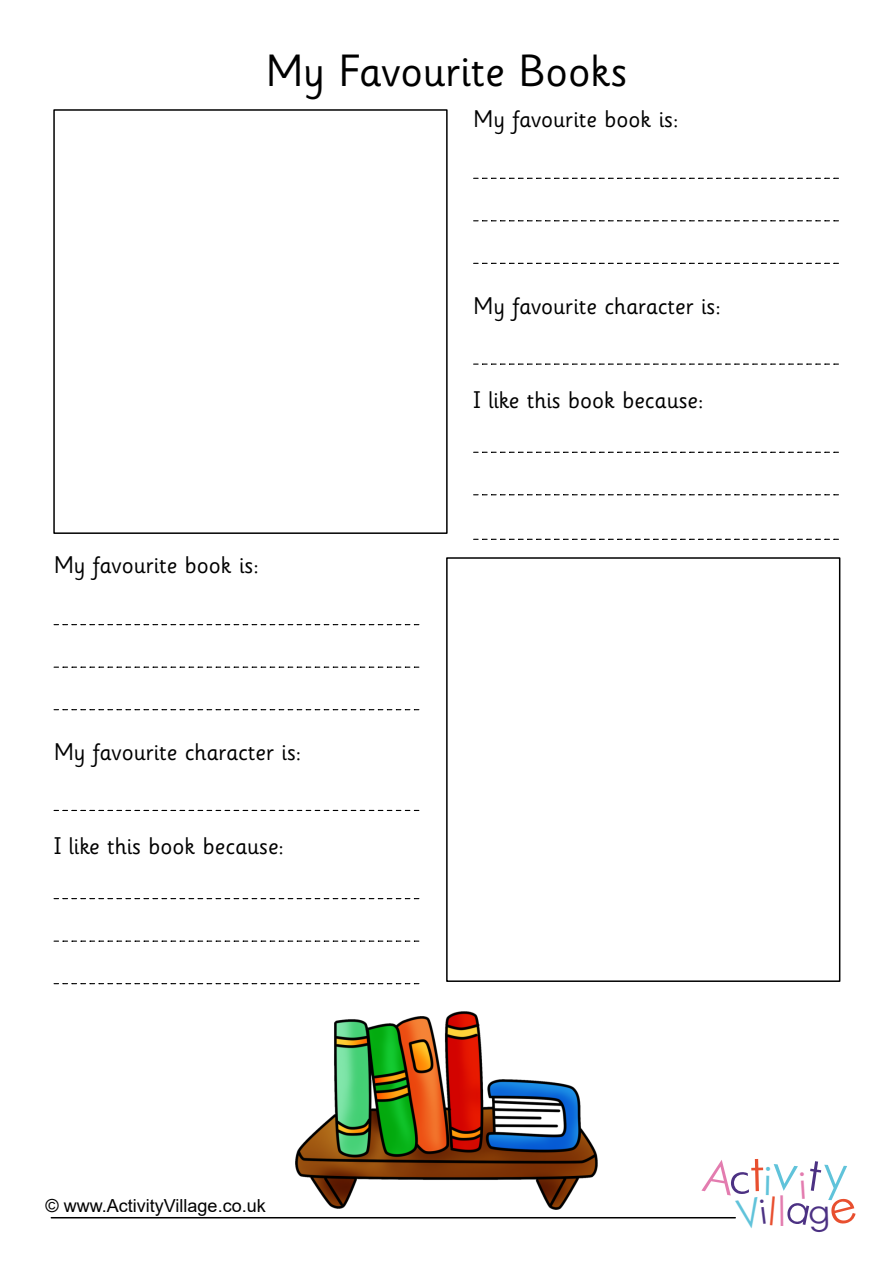
<style>
.page{position:relative;width:894px;height:1263px;background:#fff}
.page>*{position:absolute;margin:0;border:0;box-sizing:border-box;transform-origin:0 0}
.t1{font:45px "Sassoon Infant Rg";color:#000}
.t2{font:24px "Sassoon Infant Rg";color:#000}
.t3{font:18px "Arial";color:#000}
</style>
<div class="page">
<hr style="left:51px;top:1217px;width:684px;height:1px;background:#000">
<div style="left:53px;top:109px;width:394px;height:425px;border:2px solid #000"></div>
<div style="left:446px;top:557px;width:394px;height:425px;border:2px solid #000"></div>
<svg style="left:473px;top:539px;width:366px;height:1px"></svg>
<svg style="left:473px;top:494px;width:366px;height:1px"></svg>
<svg style="left:473px;top:452px;width:366px;height:1px"></svg>
<svg style="left:473px;top:364px;width:366px;height:1px"></svg>
<svg style="left:473px;top:263px;width:366px;height:1px"></svg>
<svg style="left:473px;top:220px;width:366px;height:1px"></svg>
<svg style="left:473px;top:178px;width:366px;height:1px"></svg>
<svg style="left:54px;top:983px;width:366px;height:1px"></svg>
<svg style="left:54px;top:940px;width:366px;height:2px"></svg>
<svg style="left:54px;top:898px;width:366px;height:1px"></svg>
<svg style="left:54px;top:810px;width:366px;height:1px"></svg>
<svg style="left:54px;top:709px;width:366px;height:1px"></svg>
<svg style="left:54px;top:667px;width:366px;height:1px"></svg>
<svg style="left:54px;top:624px;width:366px;height:1px"></svg>
<img style="left:296px;top:1011px;width:301px;height:198px">
<svg style="left:701px;top:1159px;width:63px;height:60px"></svg>
<h1 class="t1" style="left:266px;top:54px;width:363px">My Favourite Books</h1>
<p class="t2" style="left:473px;top:110px;width:206px">My favourite book is:</p>
<p class="t2" style="left:473px;top:297px;width:249px">My favourite character is:</p>
<p class="t2" style="left:54px;top:556px;width:206px">My favourite book is:</p>
<p class="t2" style="left:54px;top:743px;width:249px">My favourite character is:</p>
<p class="t2" style="left:54px;top:837px;width:231px">I like this book because:</p>
<p class="t3" style="left:45px;top:1199px;width:222px">© www.ActivityVillage.co.uk</p>
<p class="t2" style="left:473px;top:391px;width:231px">I like this book because:</p>
</div>
